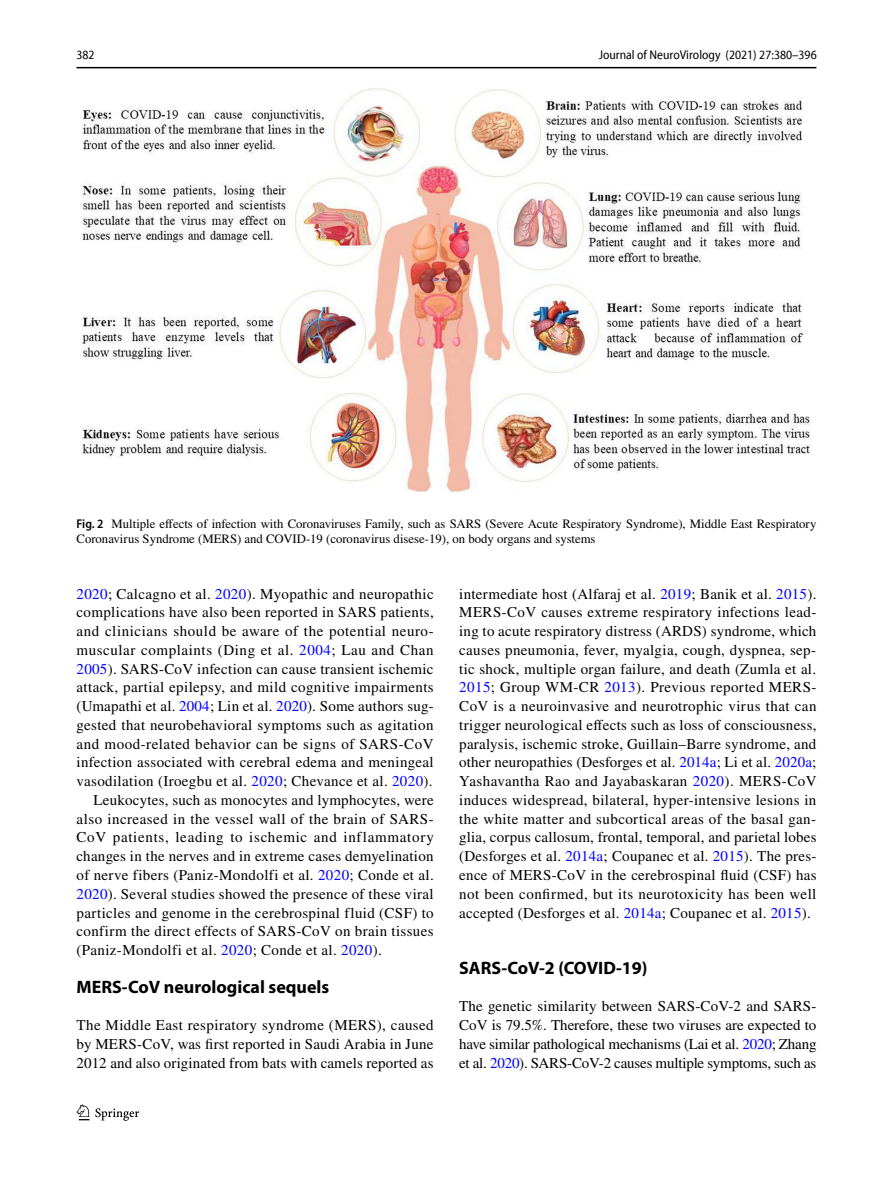
<style>
.page{position:relative;width:893px;height:1187px;background:#fff}
.page>*{position:absolute;margin:0;border:0;box-sizing:border-box;transform-origin:0 0}
.t1{font:700 18px "Myriad Pro";color:#000}
.t2{font:15px/18.8px "STIX";letter-spacing:.025em;color:#000;text-align:justify}
.t3{font:15px "STIX";letter-spacing:.045em;color:#000}
.t4{font:12.75px/15px "STIX";color:#000}
.t5{font:semi-condensed 12.75px "Myriad Pro Unic";color:#000}
.s1{font-family:"Myriad Pro";font-weight:600;font-stretch:semi-condensed}
.s2{color:#00f}
</style>
<div class="page">
<hr style="left:77px;top:67px;width:739px;height:1px;background:#000">
<img style="left:82px;top:88px;width:729px;height:404px">
<svg style="left:77px;top:1104px;width:12px;height:16px"></svg>
<svg style="left:95px;top:1108px;width:44px;height:12px"></svg>
<p class="t5" style="left:77px;top:50px;width:20px">382</p>
<p class="t5" style="left:599px;top:50px;width:220px">Journal of NeuroVirology (2021) 27:380–396</p>
<p class="t4" style="left:77px;top:517px;width:741px"><span class="s1">Fig. 2</span> Multiple effects of infection with Coronaviruses Family, such as SARS (Severe Acute Respiratory Syndrome), Middle East Respiratory<br>Coronavirus Syndrome (MERS) and COVID-19 (coronavirus disese-19), on body organs and systems</p>
<p class="t2" style="left:77px;top:585px;width:359px"><span class="s2">2020</span>; Calcagno et al. <span class="s2">2020</span>). Myopathic and neuropathic</p>
<p class="t2" style="left:77px;top:604px;width:359px">complications have also been reported in SARS patients,</p>
<p class="t2" style="left:77px;top:622px;width:359px">and clinicians should be aware of the potential neuro-</p>
<p class="t2" style="left:77px;top:641px;width:358px">muscular complaints (Ding et al. <span class="s2">2004</span>; Lau and Chan</p>
<p class="t2" style="left:77px;top:660px;width:358px"><span class="s2">2005</span>). SARS-CoV infection can cause transient ischemic</p>
<p class="t2" style="left:77px;top:679px;width:359px">attack, partial epilepsy, and mild cognitive impairments</p>
<p class="t2" style="left:77px;top:697px;width:359px">(Umapathi et al. <span class="s2">2004</span>; Lin et al. <span class="s2">2020</span>). Some authors sug-</p>
<p class="t2" style="left:77px;top:716px;width:358px">gested that neurobehavioral symptoms such as agitation</p>
<p class="t2" style="left:77px;top:735px;width:359px">and mood-related behavior can be signs of SARS-CoV</p>
<p class="t2" style="left:77px;top:754px;width:359px">infection associated with cerebral edema and meningeal</p>
<p class="t2" style="left:77px;top:772px;width:358px">vasodilation (Iroegbu et al. <span class="s2">2020</span>; Chevance et al. <span class="s2">2020</span>).</p>
<p class="t2" style="left:94px;top:791px;width:342px">Leukocytes, such as monocytes and lymphocytes, were</p>
<p class="t2" style="left:77px;top:810px;width:359px">also increased in the vessel wall of the brain of SARS-</p>
<p class="t3" style="left:77px;top:827px;width:359px">CoV patients, leading to ischemic and inflammatory</p>
<p class="t2" style="left:77px;top:847px;width:359px">changes in the nerves and in extreme cases demyelination</p>
<p class="t2" style="left:77px;top:866px;width:359px">of nerve fibers (Paniz-Mondolfi et al. <span class="s2">2020</span>; Conde et al.</p>
<p class="t2" style="left:77px;top:885px;width:359px"><span class="s2">2020</span>). Several studies showed the presence of these viral</p>
<p class="t2" style="left:77px;top:904px;width:359px">particles and genome in the cerebrospinal fluid (CSF) to</p>
<p class="t2" style="left:77px;top:922px;width:359px">confirm the direct effects of SARS-CoV on brain tissues</p>
<p class="t2" style="left:77px;top:941px;width:307px">(Paniz-Mondolfi et al. <span class="s2">2020</span>; Conde et al. <span class="s2">2020</span>).</p>
<p class="t1" style="left:77px;top:974px;width:254px">MERS‑CoV neurological sequels</p>
<p class="t2" style="left:77px;top:1016px;width:359px">The Middle East respiratory syndrome (MERS), caused by MERS-CoV, was first reported in Saudi Arabia in June 2012 and also originated from bats with camels reported as</p>
<p class="t2" style="left:459px;top:585px;width:359px">intermediate host (Alfaraj et al. <span class="s2">2019</span>; Banik et al. <span class="s2">2015</span>).<br>MERS-CoV causes extreme respiratory infections lead&shy;ing to acute respiratory distress (ARDS) syndrome, which causes pneumonia, fever, myalgia, cough, dyspnea, sep&shy;tic shock, multiple organ failure, and death (Zumla et al.<br><span class="s2">2015</span>; Group WM-CR <span class="s2">2013</span>). Previous reported MERS-CoV is a neuroinvasive and neurotrophic virus that can trigger neurological effects such as loss of consciousness, paralysis, ischemic stroke, Guillain–Barre syndrome, and other neuropathies (Desforges et al. <span class="s2">2014a</span>; Li et al. <span class="s2">2020a</span>; Yashavantha Rao and Jayabaskaran <span class="s2">2020</span>). MERS-CoV induces widespread, bilateral, hyper-intensive lesions in the white matter and subcortical areas of the basal gan&shy;glia, corpus callosum, frontal, temporal, and parietal lobes (Desforges et al. <span class="s2">2014a</span>; Coupanec et al. <span class="s2">2015</span>). The pres&shy;ence of MERS-CoV in the cerebrospinal fluid (CSF) has not been confirmed, but its neurotoxicity has been well accepted (Desforges et al. <span class="s2">2014a</span>; Coupanec et al. <span class="s2">2015</span>).</p>
<p class="t1" style="left:459px;top:955px;width:190px">SARS‑CoV‑2 (COVID‑19)</p>
<p class="t2" style="left:459px;top:997px;width:359px">The genetic similarity between SARS-CoV-2 and SARS-CoV is 79.5%. Therefore, these two viruses are expected to have similar pathological mechanisms (Lai et al. <span class="s2">2020</span>; Zhang et al. <span class="s2">2020</span>). SARS-CoV-2 causes multiple symptoms, such as</p>
</div>
